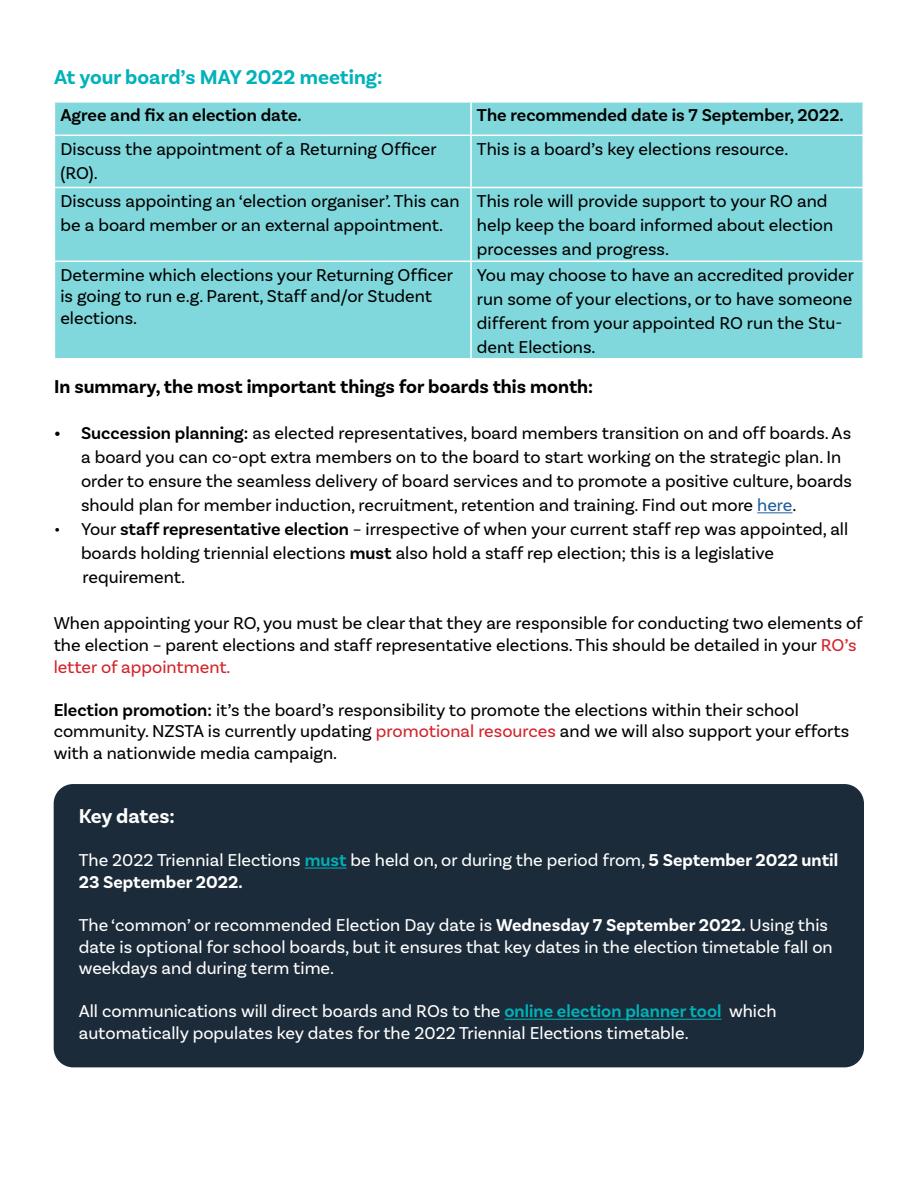
<style>
.page{position:relative;width:918px;height:1188px;background:#fff}
.page>*{position:absolute;margin:0;border:0;box-sizing:border-box;transform-origin:0 0}
.t1{font:700 21px "Basic Sans";color:#00b2ba}
.t2{font:700 21px "Basic Sans";letter-spacing:-.01em;color:#fff}
.t3{font:700 19.5px "Basic Sans";color:#000}
.t4{font:18px/24px "Basic Sans";color:#000}
.t5{font:18px/21.6px "Basic Sans";color:#fff}
.t6{font:600 18px "Basic Sans";color:#000}
.s1{font-weight:600}
.s2{color:#215e9e}
.s3{color:#d2232a}
.s4{font-weight:600;color:#00b2ba}
.s5{font-weight:700}
.s6{color:#1c2b39}
</style>
<div class="page">
<div style="left:55px;top:103px;width:807px;height:255px;background:#80d8dd"></div>
<hr style="left:470px;top:103px;width:2px;height:32px;background:#fff">
<hr style="left:54px;top:135px;width:417px;height:1px;background:#fff">
<hr style="left:471px;top:135px;width:393px;height:1px;background:#fff">
<hr style="left:470px;top:136px;width:2px;height:51px;background:#fff">
<hr style="left:54px;top:187px;width:417px;height:1px;background:#fff">
<hr style="left:471px;top:187px;width:393px;height:1px;background:#fff">
<hr style="left:470px;top:188px;width:2px;height:73px;background:#fff">
<hr style="left:54px;top:261px;width:417px;height:1px;background:#fff">
<hr style="left:471px;top:261px;width:393px;height:1px;background:#fff">
<hr style="left:470px;top:262px;width:2px;height:96px;background:#fff">
<hr style="left:757px;top:512px;width:35px;height:1px;background:#215e9e">
<div style="left:55px;top:786px;width:808px;height:280px;background:#1c2b39;border-radius:18px"></div>
<div style="left:54px;top:784px;width:810px;height:283px;border:3px solid #1c2b39;border-radius:18px"></div>
<hr style="left:305px;top:868px;width:42px;height:1px;background:#00b2ba">
<hr style="left:504px;top:1019px;width:218px;height:1px;background:#00b2ba">
<p class="t1" style="left:54px;top:64px;width:330px">At your board’s MAY 2022 meeting:</p>
<p class="t6" style="left:60px;top:105px;width:243px">Agree and fix an election date.</p>
<p class="t6" style="left:477px;top:105px;width:368px">The recommended date is 7 September, 2022.</p>
<p class="t4" style="left:60px;top:137px;width:378px">Discuss the appointment of a Returning Officer (RO).</p>
<p class="t4" style="left:477px;top:137px;width:313px">This is a board’s key elections resource.</p>
<p class="t4" style="left:60px;top:189px;width:401px">Discuss appointing an ‘election organiser’. This can be a board member or an external appointment.</p>
<p class="t4" style="left:477px;top:189px;width:358px">This role will provide support to your RO and help keep the board informed about election processes and progress.</p>
<p class="t4" style="left:60px;top:264px;width:394px;line-height:21.6px">Determine which elections your Returning Officer is going to run e.g. Parent, Staff and/or Student elections.</p>
<p class="t4" style="left:477px;top:263px;width:379px">You may choose to have an accredited provider run some of your elections, or to have someone different from your appointed RO run the Stu&shy;dent Elections.</p>
<p class="t3" style="left:54px;top:375px;width:541px">In summary, the most important things for boards this month:</p>
<p class="t4" style="left:81px;top:421px;width:773px;text-indent:-27px"><span class="s1">• Succession planning:</span> as elected representatives, board members transition on and off boards. As a board you can co-opt extra members on to the board to start working on the strategic plan. In order to ensure the seamless delivery of board services and to promote a positive culture, boards should plan for member induction, recruitment, retention and training. Find out more <span class="s2">here</span>.</p>
<p class="t4" style="left:81px;top:517px;width:769px;text-indent:-27px">• Your <span class="s1">staff representative election</span> – irrespective of when your current staff rep was appointed, all boards holding triennial elections <span class="s1">must</span> also hold a staff rep election; this is a legislative requirement.</p>
<p class="t4" style="left:54px;top:612px;width:811px;line-height:21.6px">When appointing your RO, you must be clear that they are responsible for conducting two elements of the election – parent elections and staff representative elections. This should be detailed in your <span class="s3">RO’s letter of appointment.</span></p>
<p class="t4" style="left:54px;top:699px;width:797px;line-height:21.6px"><span class="s1">Election promotion:</span> it’s the board’s responsibility to promote the elections within their school community. NZSTA is currently updating <span class="s3">promotional resources</span> and we will also support your efforts with a nationwide media campaign.</p>
<p class="t2" style="left:79px;top:803px;width:98px">Key dates:</p>
<p class="t5" style="left:79px;top:849px;width:761px">The 2022 Triennial Elections <span class="s4">must</span> be held on, or during the period from, <span class="s5">5 September 2022 until<br>23 September 2022.</span></p>
<p class="t5" style="left:79px;top:914px;width:755px">The ‘common’ or recommended Election Day date is <span class="s5">Wednesday 7 September 2022.</span> Using this date is optional for school boards, but it ensures that key dates in the election timetable fall on weekdays and during term time.</p>
<p class="t5" style="left:79px;top:1001px;width:699px">All communications will direct boards and ROs to the <span class="s4">online election planner tool</span><span class="s6">,</span> which automatically populates key dates for the 2022 Triennial Elections timetable.</p>
</div>
